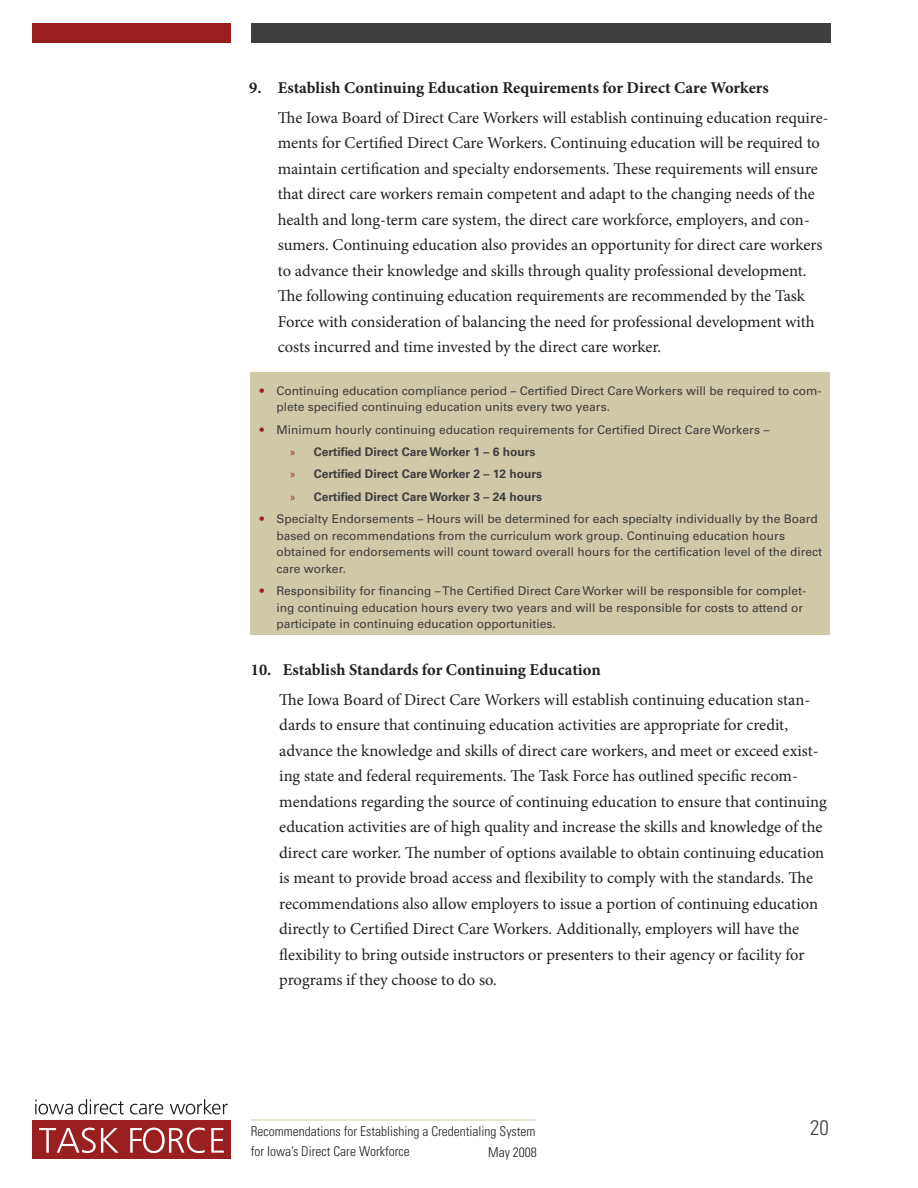
<style>
.page{position:relative;width:918px;height:1188px;background:#fff}
.page>*{position:absolute;margin:0;border:0;box-sizing:border-box;transform-origin:0 0}
.t1{font:300 condensed 21px "Univers LT Std";color:#3e3e3e}
.Body_Text{font:16.5px/25.5px "Minion Pro";color:#231f20}
.Body_Text-2{font:700 16.5px "Minion Pro";letter-spacing:-.005em;color:#231f20}
.t2{font:300 condensed 13.5px/19.5px "Univers LT Std";color:#231f20}
.pull_out_text__bulle{font:12px/16.5px "Univers LT Std";color:#3e3e3e}
.pull_out_text_sub_bu{font:700 12px "Univers LT Std";color:#3e3e3e}
.s1{font-weight:700;color:#991f20}
.s2{font-family:"Myriad Pro";font-weight:400;color:#991f20}
</style>
<div class="page">
<div style="left:32px;top:23px;width:199px;height:20px;background:#991f20"></div>
<div style="left:251px;top:23px;width:579px;height:20px;background:#3e3e3e"></div>
<svg style="left:35px;top:1099px;width:89px;height:15px"></svg>
<svg style="left:130px;top:1104px;width:33px;height:10px"></svg>
<svg style="left:170px;top:1099px;width:58px;height:15px"></svg>
<div style="left:32px;top:1120px;width:199px;height:39px;background:#991f20"></div>
<svg style="left:39px;top:1128px;width:80px;height:25px"></svg>
<svg style="left:130px;top:1128px;width:75px;height:25px"></svg>
<svg style="left:211px;top:1128px;width:13px;height:25px"></svg>
<hr style="left:251px;top:1120px;width:285px;height:1px;background:#d0c9a7">
<div style="left:251px;top:372px;width:579px;height:263px;background:#d0c9a7"></div>
<p class="Body_Text-2" style="left:249px;top:76px;width:521px">9. Establish Continuing Education Requirements for Direct Care Workers</p>
<p class="Body_Text" style="left:278px;top:105px;width:552px">The Iowa Board of Direct Care Workers will establish continuing education require&shy;ments for Certified Direct Care Workers. Continuing education will be required to maintain certification and specialty endorsements. These requirements will ensure that direct care workers remain competent and adapt to the changing needs of the health and long-term care system, the direct care workforce, employers, and con&shy;sumers. Continuing education also provides an opportunity for direct care workers to advance their knowledge and skills through quality professional development.<br>The following continuing education requirements are recommended by the Task Force with consideration of balancing the need for professional development with costs incurred and time invested by the direct care worker.</p>
<p class="pull_out_text__bulle" style="left:276px;top:382px;width:547px;text-indent:-17px"><span class="s1">•</span> Continuing education compliance period – Certified Direct Care Workers will be required to com&shy;plete specified continuing education units every two years.</p>
<p class="pull_out_text__bulle" style="left:260px;top:421px;width:511px"><span class="s1">•</span> Minimum hourly continuing education requirements for Certified Direct Care Workers –</p>
<p class="pull_out_text_sub_bu" style="left:290px;top:445px;width:247px"><span class="s2">»</span> Certified Direct CareWorker 1 – 6 hours</p>
<p class="pull_out_text_sub_bu" style="left:290px;top:467px;width:253px"><span class="s2">»</span> Certified Direct CareWorker 2 – 12 hours</p>
<p class="pull_out_text_sub_bu" style="left:290px;top:490px;width:253px"><span class="s2">»</span> Certified Direct CareWorker 3 – 24 hours</p>
<p class="pull_out_text__bulle" style="left:276px;top:511px;width:547px;text-indent:-17px"><span class="s1">•</span> Specialty Endorsements – Hours will be determined for each specialty individually by the Board based on recommendations from the curriculum work group. Continuing education hours obtained for endorsements will count toward overall hours for the certification level of the direct care worker.</p>
<p class="pull_out_text__bulle" style="left:276px;top:583px;width:531px;text-indent:-17px"><span class="s1">•</span> Responsibility for financing – The Certified Direct Care Worker will be responsible for complet&shy;ing continuing education hours every two years and will be responsible for costs to attend or participate in continuing education opportunities.</p>
<p class="Body_Text-2" style="left:251px;top:658px;width:351px">10. Establish Standards for Continuing Education</p>
<p class="Body_Text" style="left:279px;top:687px;width:549px">The Iowa Board of Direct Care Workers will establish continuing education stan&shy;dards to ensure that continuing education activities are appropriate for credit, advance the knowledge and skills of direct care workers, and meet or exceed exist&shy;ing state and federal requirements. The Task Force has outlined specific recom&shy;mendations regarding the source of continuing education to ensure that continuing education activities are of high quality and increase the skills and knowledge of the direct care worker. The number of options available to obtain continuing education is meant to provide broad access and flexibility to comply with the standards. The recommendations also allow employers to issue a portion of continuing education directly to Certified Direct Care Workers. Additionally, employers will have the flexibility to bring outside instructors or presenters to their agency or facility for programs if they choose to do so.</p>
<p class="t2" style="left:251px;top:1122px;width:286px">Recommendations for Establishing a Credentialing System for Iowa’s Direct Care Workforce</p>
<p class="t2" style="left:488px;top:1142px;width:50px">May 2008</p>
<p class="t1" style="left:810px;top:1115px;width:20px">20</p>
</div>
